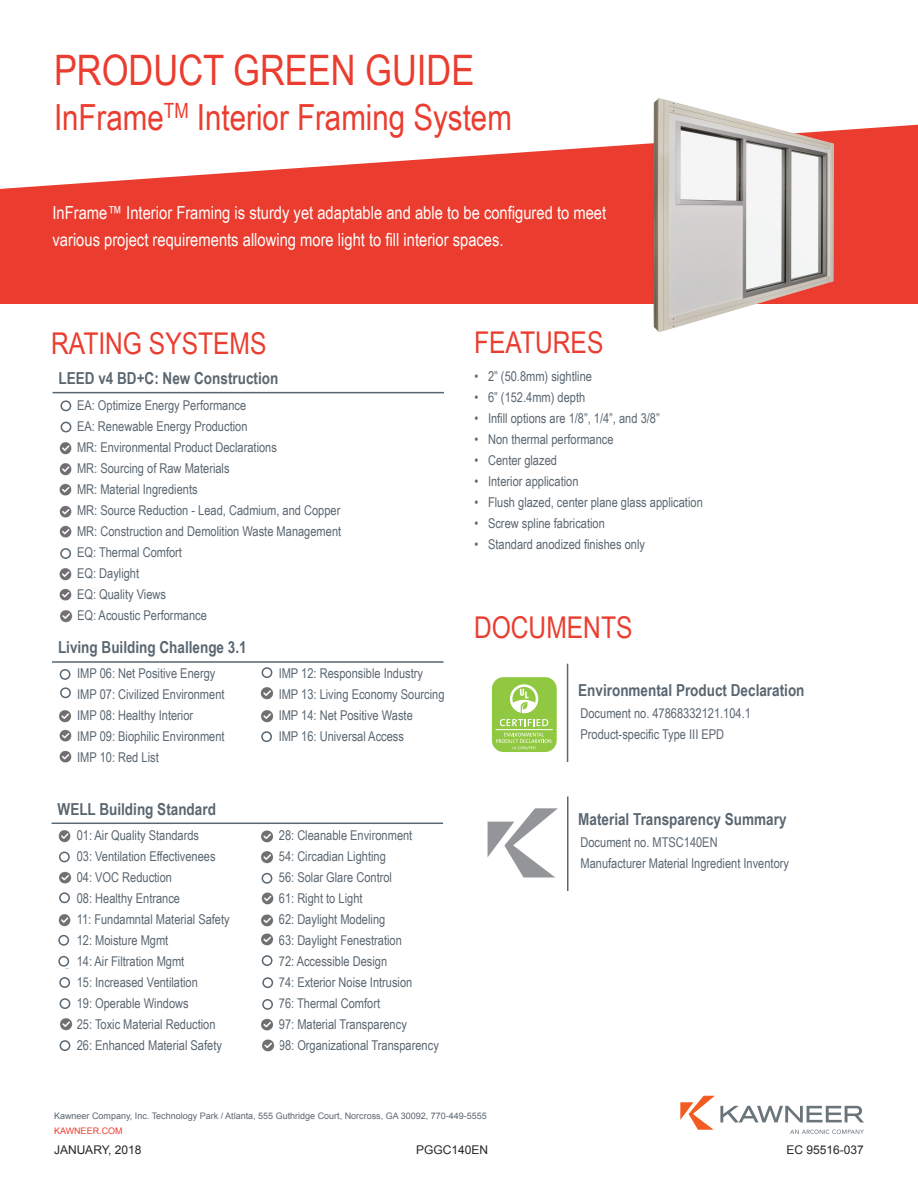
<style>
.page{position:relative;width:918px;height:1188px;background:#fff}
.page>*{position:absolute;margin:0;border:0;box-sizing:border-box;transform-origin:0 0}
.t1{font:42px "Arial Narrow";color:#ea3d2f}
.t2{font:36px "Arial Narrow";color:#ea3d2f}
.t3{font:30px "Arial Narrow";color:#ea3d2f}
.t4{font:18px/27px "Arial Narrow";color:#fff}
.t5{font:700 16.5px "Arial Narrow";color:#5a6670}
.t6{font:13.5px "Arial Narrow";color:#5a6670}
.t7{font:12px "Arial";color:#292526}
.t8{font:9px "Arial";color:#5a6670}
.t9{font:9px "Arial";color:#ea3d2f}
</style>
<div class="page">
<div style="left:0;top:94px;width:918px;height:210px;background:#ea3d2f"></div>
<svg style="left:0;top:94px;width:918px;height:95px;fill:#fff"></svg>
<svg style="left:680px;top:1096px;width:184px;height:38px"></svg>
<div style="left:60px;top:687px;width:11px;height:11px;border:2px solid #5a6670;border-radius:50%"></div>
<hr style="left:52px;top:661px;width:392px;height:2px;background:#5a6670">
<img style="left:59px;top:710px;width:13px;height:32px">
<img style="left:260px;top:687px;width:14px;height:13px">
<img style="left:261px;top:710px;width:13px;height:13px">
<img style="left:59px;top:871px;width:13px;height:13px">
<hr style="left:52px;top:823px;width:391px;height:1px;background:#5a6670">
<div style="left:59px;top:852px;width:11px;height:10px;border:2px solid #5a6670;border-radius:50%"></div>
<div style="left:59px;top:977px;width:11px;height:11px;border:2px solid #5a6670;border-radius:50%"></div>
<img style="left:60px;top:1018px;width:13px;height:13px">
<div style="left:60px;top:998px;width:10px;height:11px;border:2px solid #5a6670;border-radius:50%"></div>
<div style="left:60px;top:1040px;width:10px;height:11px;border:2px solid #5a6670;border-radius:50%"></div>
<img style="left:261px;top:892px;width:13px;height:13px">
<img style="left:261px;top:914px;width:13px;height:32px">
<div style="left:262px;top:955px;width:11px;height:11px;border:2px solid #5a6670;border-radius:50%"></div>
<img style="left:261px;top:830px;width:13px;height:34px">
<img style="left:261px;top:1018px;width:14px;height:34px">
<div style="left:262px;top:873px;width:10px;height:11px;border:2px solid #5a6670;border-radius:50%"></div>
<img style="left:58px;top:830px;width:13px;height:13px">
<div style="left:59px;top:892px;width:11px;height:11px;border:2px solid #5a6670;border-radius:50%"></div>
<img style="left:58px;top:914px;width:13px;height:13px">
<div style="left:262px;top:667px;width:10px;height:11px;border:2px solid #5a6670;border-radius:50%"></div>
<div style="left:262px;top:999px;width:11px;height:11px;border:2px solid #5a6670;border-radius:50%"></div>
<div style="left:60px;top:669px;width:10px;height:11px;border:2px solid #5a6670;border-radius:50%"></div>
<div style="left:261px;top:731px;width:11px;height:11px;border:2px solid #5a6670;border-radius:50%"></div>
<div style="left:58px;top:935px;width:11px;height:11px;border:2px solid #5a6670;border-radius:50%"></div>
<div style="left:58px;top:956px;width:11px;height:11px;border:2px solid #5a6670;border-radius:50%"></div>
<div style="left:262px;top:977px;width:11px;height:11px;border:2px solid #5a6670;border-radius:50%"></div>
<img style="left:59px;top:750px;width:13px;height:13px">
<svg style="left:488px;top:808px;width:70px;height:70px"></svg>
<img style="left:59px;top:568px;width:13px;height:33px">
<img style="left:59px;top:442px;width:13px;height:54px">
<div style="left:61px;top:422px;width:10px;height:10px;border:2px solid #5a6670;border-radius:50%"></div>
<img style="left:60px;top:610px;width:13px;height:13px">
<img style="left:59px;top:505px;width:13px;height:33px">
<hr style="left:52px;top:392px;width:392px;height:1px;background:#5a6670">
<hr style="left:567px;top:664px;width:1px;height:98px;background:#5a6670">
<hr style="left:567px;top:796px;width:1px;height:95px;background:#5a6670">
<div style="left:60px;top:400px;width:11px;height:11px;border:2px solid #5a6670;border-radius:50%"></div>
<div style="left:60px;top:548px;width:11px;height:11px;border:2px solid #5a6670;border-radius:50%"></div>
<div style="left:492px;top:677px;width:65px;height:75px;background:#91c841;border-radius:12px"></div>
<hr style="left:496px;top:729px;width:57px;height:1px;background:#fff">
<svg style="left:500px;top:684px;width:48px;height:42px"></svg>
<svg style="left:496px;top:733px;width:55px;height:17px"></svg>
<img style="left:654px;top:98px;width:180px;height:234px">
<p class="t1" style="left:54px;top:39px;width:422px">PRODUCT GREEN GUIDE</p>
<p class="t2" style="left:54px;top:91px;width:459px">InFrame<sup>TM</sup> Interior Framing System</p>
<p class="t4" style="left:52px;top:198px;width:555px">InFrame™ Interior Framing is sturdy yet adaptable and able to be configured to meet various project requirements allowing more light to fill interior spaces.</p>
<p class="t3" style="left:51px;top:321px;width:217px">RATING SYSTEMS</p>
<p class="t5" style="left:58px;top:366px;width:221px">LEED v4 BD+C: New Construction</p>
<p class="t6" style="left:77px;top:396px;width:171px">EA: Optimize Energy Performance</p>
<p class="t6" style="left:77px;top:417px;width:172px">EA: Renewable Energy Production</p>
<p class="t6" style="left:77px;top:438px;width:201px">MR: Environmental Product Declarations</p>
<p class="t6" style="left:77px;top:459px;width:154px">MR: Sourcing of Raw Materials</p>
<p class="t6" style="left:77px;top:480px;width:122px">MR: Material Ingredients</p>
<p class="t6" style="left:77px;top:501px;width:265px">MR: Source Reduction - Lead, Cadmium, and Copper</p>
<p class="t6" style="left:77px;top:522px;width:266px">MR: Construction and Demolition Waste Management</p>
<p class="t6" style="left:77px;top:543px;width:107px">EQ: Thermal Comfort</p>
<p class="t6" style="left:77px;top:564px;width:64px">EQ: Daylight</p>
<p class="t6" style="left:77px;top:585px;width:91px">EQ: Quality Views</p>
<p class="t6" style="left:77px;top:606px;width:131px">EQ: Acoustic Performance</p>
<p class="t5" style="left:58px;top:634px;width:190px">Living Building Challenge 3.1</p>
<p class="t6" style="left:77px;top:663px;width:140px">IMP 06: Net Positive Energy</p>
<p class="t6" style="left:77px;top:684px;width:149px">IMP 07: Civilized Environment</p>
<p class="t6" style="left:77px;top:705px;width:118px">IMP 08: Healthy Interior</p>
<p class="t6" style="left:77px;top:726px;width:149px">IMP 09: Biophilic Environment</p>
<p class="t6" style="left:77px;top:747px;width:83px">IMP 10: Red List</p>
<p class="t5" style="left:58px;top:797px;width:160px">WELL Building Standard</p>
<p class="t6" style="left:77px;top:826px;width:124px">01: Air Quality Standards</p>
<p class="t6" style="left:77px;top:847px;width:140px">03: Ventilation Effectivenees</p>
<p class="t6" style="left:77px;top:868px;width:97px">04: VOC Reduction</p>
<p class="t6" style="left:77px;top:889px;width:105px">08: Healthy Entrance</p>
<p class="t6" style="left:77px;top:910px;width:155px">11: Fundamntal Material Safety</p>
<p class="t6" style="left:77px;top:931px;width:93px">12: Moisture Mgmt</p>
<p class="t6" style="left:77px;top:952px;width:109px">14: Air Filtration Mgmt</p>
<p class="t6" style="left:77px;top:973px;width:123px">15: Increased Ventilation</p>
<p class="t6" style="left:77px;top:994px;width:113px">19: Operable Windows</p>
<p class="t6" style="left:77px;top:1015px;width:140px">25: Toxic Material Reduction</p>
<p class="t6" style="left:77px;top:1036px;width:147px">26: Enhanced Material Safety</p>
<p class="t6" style="left:279px;top:663px;width:146px">IMP 12: Responsible Industry</p>
<p class="t6" style="left:279px;top:684px;width:167px">IMP 13: Living Economy Sourcing</p>
<p class="t6" style="left:279px;top:705px;width:136px">IMP 14: Net Positive Waste</p>
<p class="t6" style="left:279px;top:726px;width:127px">IMP 16: Universal Access</p>
<p class="t6" style="left:279px;top:826px;width:135px">28: Cleanable Environment</p>
<p class="t6" style="left:279px;top:847px;width:109px">54: Circadian Lighting</p>
<p class="t6" style="left:279px;top:868px;width:115px">56: Solar Glare Control</p>
<p class="t6" style="left:279px;top:889px;width:85px">61: Right to Light</p>
<p class="t6" style="left:279px;top:910px;width:108px">62: Daylight Modeling</p>
<p class="t6" style="left:279px;top:931px;width:125px">63: Daylight Fenestration</p>
<p class="t6" style="left:279px;top:952px;width:110px">72: Accessible Design</p>
<p class="t6" style="left:279px;top:973px;width:135px">74: Exterior Noise Intrusion</p>
<p class="t6" style="left:279px;top:994px;width:103px">76: Thermal Comfort</p>
<p class="t6" style="left:279px;top:1015px;width:129px">97: Material Transparency</p>
<p class="t6" style="left:279px;top:1036px;width:162px">98: Organizational Transparency</p>
<p class="t3" style="left:474px;top:321px;width:131px">FEATURES</p>
<p class="t6" style="left:475px;top:366px;width:119px">• 2” (50.8mm) sightline</p>
<p class="t6" style="left:475px;top:387px;width:112px">• 6” (152.4mm) depth</p>
<p class="t6" style="left:475px;top:408px;width:187px">• Infill options are 1/8”, 1/4”, and 3/8”</p>
<p class="t6" style="left:475px;top:429px;width:141px">• Non thermal performance</p>
<p class="t6" style="left:475px;top:450px;width:84px">• Center glazed</p>
<p class="t6" style="left:475px;top:471px;width:105px">• Interior application</p>
<p class="t6" style="left:475px;top:492px;width:230px">• Flush glazed, center plane glass application</p>
<p class="t6" style="left:475px;top:513px;width:132px">• Screw spline fabrication</p>
<p class="t6" style="left:475px;top:534px;width:172px">• Standard anodized finishes only</p>
<p class="t3" style="left:474px;top:606px;width:160px">DOCUMENTS</p>
<p class="t5" style="left:578px;top:678px;width:228px">Environmental Product Declaration</p>
<p class="t6" style="left:580px;top:704px;width:172px">Document no. 47868332121.104.1</p>
<p class="t6" style="left:580px;top:725px;width:145px">Product-specific Type III EPD</p>
<p class="t5" style="left:578px;top:806px;width:210px">Material Transparency Summary</p>
<p class="t6" style="left:580px;top:833px;width:139px">Document no. MTSC140EN</p>
<p class="t6" style="left:580px;top:854px;width:210px">Manufacturer Material Ingredient Inventory</p>
<p class="t8" style="left:54px;top:1110px;width:434px">Kawneer Company, Inc. Technology Park / Atlanta, 555 Guthridge Court, Norcross, GA 30092, 770-449-5555</p>
<p class="t9" style="left:54px;top:1125px;width:70px">KAWNEER.COM</p>
<p class="t7" style="left:54px;top:1142px;width:89px">JANUARY, 2018</p>
<p class="t7" style="left:416px;top:1142px;width:74px">PGGC140EN</p>
<p class="t7" style="left:787px;top:1142px;width:79px">EC 95516-037</p>
</div>
